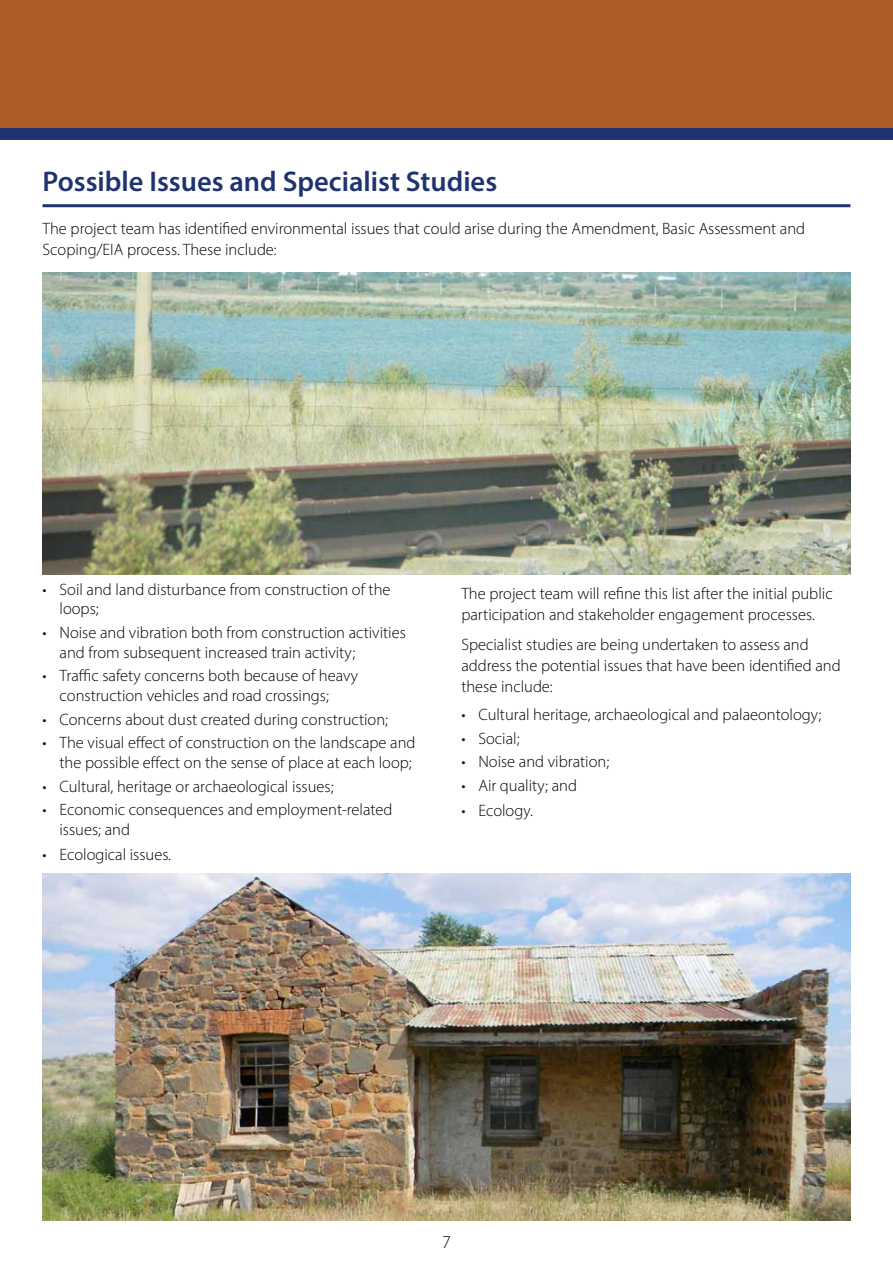
<style>
.page{position:relative;width:893px;height:1263px;background:#fff}
.page>*{position:absolute;margin:0;border:0;box-sizing:border-box;transform-origin:0 0}
.t1{font:600 28.5px "Myriad Pro";color:#1f3371}
.t2{font:300 18px "Myriad Pro";color:#000}
.t3{font:300 16.5px/19.5px "Myriad Pro";color:#000}
</style>
<div class="page">
<div style="left:0;top:0;width:893px;height:135px;background:#ae5d27"></div>
<div style="left:0;top:128px;width:893px;height:12px;background:#1f3371"></div>
<hr style="left:43px;top:204px;width:807px;height:3px;background:#1f3371">
<img style="left:43px;top:873px;width:807px;height:347px">
<img style="left:43px;top:272px;width:807px;height:302px">
<h1 class="t1" style="left:43px;top:164px;width:456px">Possible Issues and Specialist Studies</h1>
<p class="t3" style="left:43px;top:218px;width:764px;line-height:21px">The project team has identified environmental issues that could arise during the Amendment, Basic Assessment and<br>Scoping/EIA process. These include:</p>
<p class="t3" style="left:60px;top:579px;width:333px;text-indent:-17px">• Soil and land disturbance from construction of the loops;</p>
<p class="t3" style="left:60px;top:623px;width:348px;text-indent:-17px">• Noise and vibration both from construction activities and from subsequent increased train activity;</p>
<p class="t3" style="left:60px;top:666px;width:300px;text-indent:-17px">• Traffic safety concerns both because of heavy construction vehicles and road crossings;</p>
<p class="t3" style="left:43px;top:709px;width:347px">• Concerns about dust created during construction;</p>
<p class="t3" style="left:43px;top:733px;width:374px;text-align:right">• The visual effect of construction on the landscape and the possible effect on the sense of place at each loop;</p>
<p class="t3" style="left:43px;top:776px;width:293px">• Cultural, heritage or archaeological issues;</p>
<p class="t3" style="left:60px;top:800px;width:335px;text-indent:-17px">• Economic consequences and employment-related issues; and</p>
<p class="t3" style="left:43px;top:845px;width:130px">• Ecological issues.</p>
<p class="t3" style="left:461px;top:583px;width:373px;line-height:21px">The project team will refine this list after the initial public participation and stakeholder engagement processes.</p>
<p class="t3" style="left:461px;top:634px;width:381px;line-height:21px">Specialist studies are being undertaken to assess and address the potential issues that have been identified and these include:</p>
<p class="t3" style="left:461px;top:704px;width:362px">• Cultural heritage, archaeological and palaeontology;</p>
<p class="t3" style="left:461px;top:728px;width:60px">• Social;</p>
<p class="t3" style="left:461px;top:752px;width:149px">• Noise and vibration;</p>
<p class="t3" style="left:461px;top:776px;width:117px">• Air quality; and</p>
<p class="t3" style="left:461px;top:801px;width:73px">• Ecology.</p>
<p class="t2" style="left:442px;top:1231px;width:10px">7</p>
</div>
